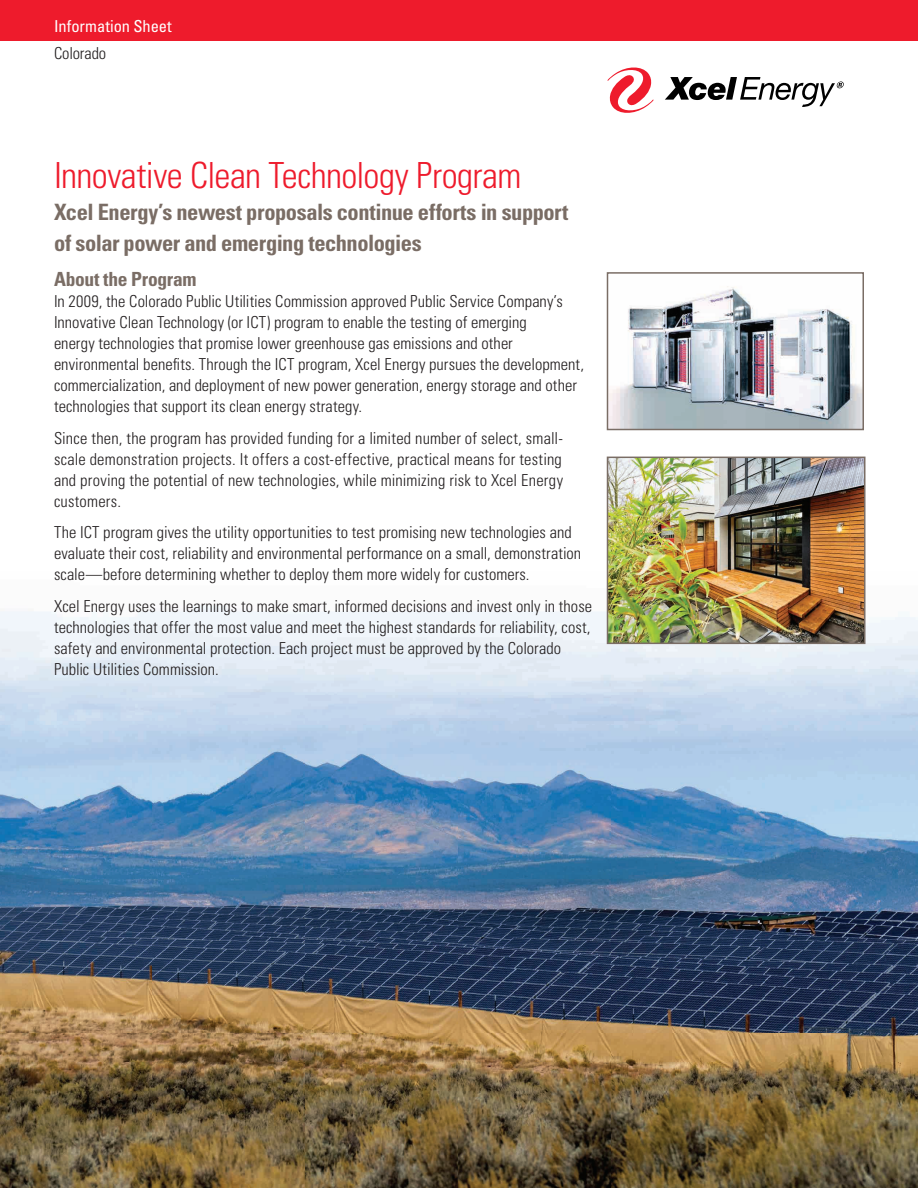
<style>
.page{position:relative;width:918px;height:1188px;background:#fff}
.page>*{position:absolute;margin:0;border:0;box-sizing:border-box;transform-origin:0 0}
.t1{font:300 condensed 36px "Univers LT Std";letter-spacing:-.015em;color:#ee1b2c}
.t2{font:700 condensed 22.5px/31.5px "Univers LT Std";letter-spacing:-.02em;color:#7a6d65}
.t3{font:700 condensed 19.5px "Univers LT Std";letter-spacing:-.015em;color:#7a6d65}
.t4{font:300 condensed 16.5px/21px "Univers LT Std";color:#231f20}
.t5{font:condensed 16.5px "Univers LT Std";letter-spacing:-.005em;color:#fff}
</style>
<div class="page">
<img style="left:0;top:572px;width:918px;height:616px">
<svg style="left:608px;top:68px;width:46px;height:45px"></svg>
<svg style="left:665px;top:77px;width:179px;height:30px"></svg>
<div style="left:0;top:0;width:918px;height:40px;background:#ee1b2c"></div>
<img style="left:610px;top:460px;width:253px;height:181px">
<div style="left:607px;top:457px;width:259px;height:187px;border:2px solid #7a6d65"></div>
<img style="left:610px;top:286px;width:251px;height:141px">
<div style="left:607px;top:272px;width:257px;height:158px;border:2px solid #7a6d65"></div>
<p class="t5" style="left:54px;top:16px;width:119px">Information Sheet</p>
<p class="t4" style="left:54px;top:43px;width:54px">Colorado</p>
<h1 class="t1" style="left:54px;top:154px;width:469px">Innovative Clean Technology Program</h1>
<h2 class="t2" style="left:54px;top:196px;width:516px">Xcel Energy’s newest proposals continue efforts in support of solar power and emerging technologies</h2>
<p class="t3" style="left:54px;top:267px;width:144px">About the Program</p>
<p class="t4" style="left:54px;top:291px;width:532px">In 2009, the Colorado Public Utilities Commission approved Public Service Company’s Innovative Clean Technology (or ICT) program to enable the testing of emerging<br>energy technologies that promise lower greenhouse gas emissions and other environmental benefits. Through the ICT program, Xcel Energy pursues the development, commercialization, and deployment of new power generation, energy storage and other technologies that support its clean energy strategy.</p>
<p class="t4" style="left:54px;top:427px;width:511px;text-align:justify">Since then, the program has provided funding for a limited number of select, small&shy;scale demonstration projects. It offers a cost-effective, practical means for testing and proving the potential of new technologies, while minimizing risk to Xcel Energy customers.</p>
<p class="t4" style="left:54px;top:522px;width:529px">The ICT program gives the utility opportunities to test promising new technologies and evaluate their cost, reliability and environmental performance on a small, demonstration scale—before determining whether to deploy them more widely for customers.</p>
<p class="t4" style="left:54px;top:596px;width:540px">Xcel Energy uses the learnings to make smart, informed decisions and invest only in those technologies that offer the most value and meet the highest standards for reliability, cost, safety and environmental protection. Each project must be approved by the Colorado Public Utilities Commission.</p>
</div>
